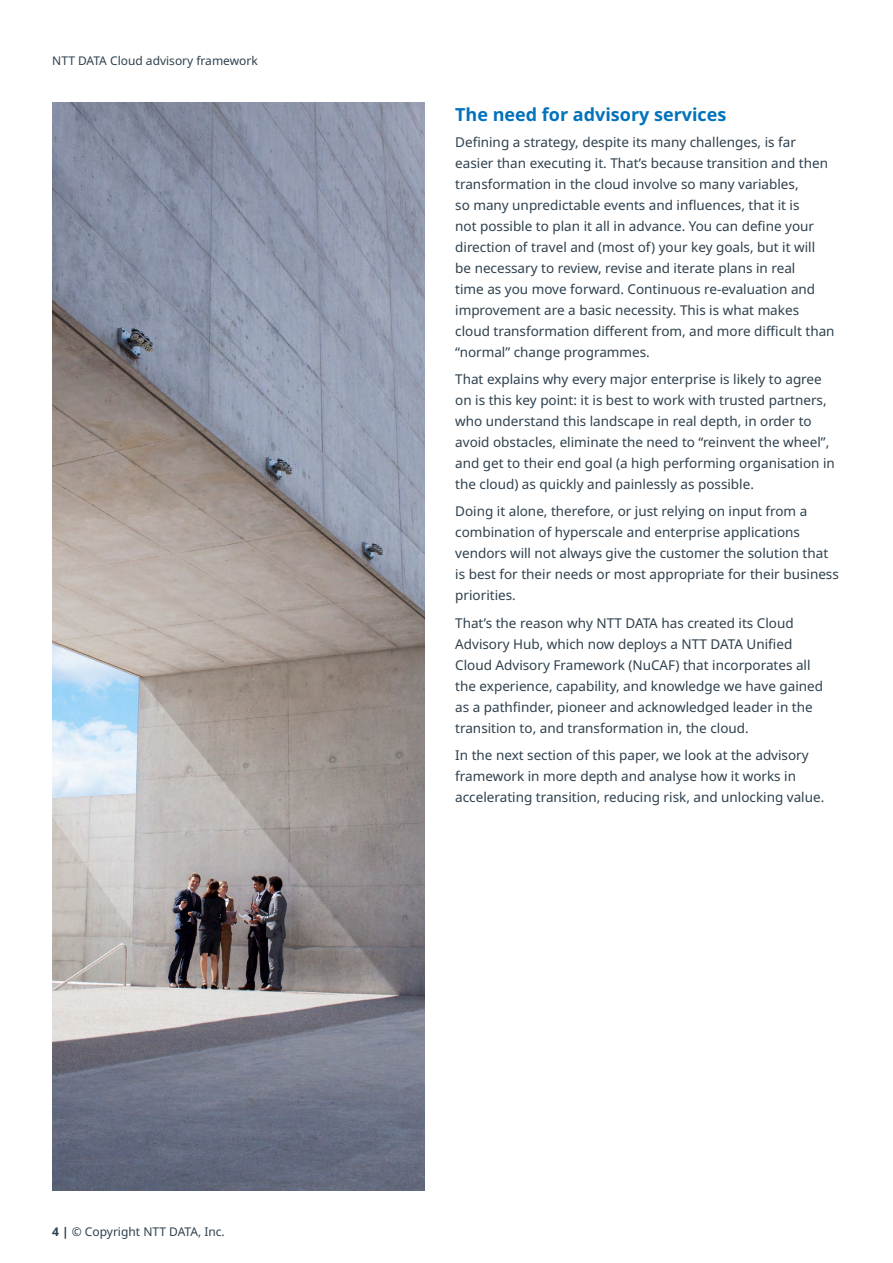
<style>
.page{position:relative;width:893px;height:1263px;background:#fff}
.page>*{position:absolute;margin:0;border:0;box-sizing:border-box;transform-origin:0 0}
.t1{font:700 18px "Noto Sans";color:#0072bc}
.t2{font:13.5px/21px "Noto Sans";color:#2e404d}
.t3{font:12px "Noto Sans";color:#2e404d}
.s1{font-weight:700}
</style>
<div class="page">
<img style="left:52px;top:102px;width:372px;height:1089px">
<p class="t3" style="left:52px;top:52px;width:207px">NTT DATA Cloud advisory framework</p>
<p class="t3" style="left:52px;top:1223px;width:174px"><span class="s1">4 |</span> © Copyright NTT DATA, Inc.</p>
<h1 class="t1" style="left:455px;top:102px;width:273px">The need for advisory services</h1>
<p class="t2" style="left:455px;top:131px;width:381px">Defining a strategy, despite its many challenges, is far easier than executing it. That’s because transition and then transformation in the cloud involve so many variables,<br>so many unpredictable events and influences, that it is<br>not possible to plan it all in advance. You can define your direction of travel and (most of) your key goals, but it will<br>be necessary to review, revise and iterate plans in real<br>time as you move forward. Continuous re-evaluation and improvement are a basic necessity. This is what makes cloud transformation different from, and more difficult than “normal” change programmes.</p>
<p class="t2" style="left:455px;top:369px;width:381px">That explains why every major enterprise is likely to agree on is this key point: it is best to work with trusted partners, who understand this landscape in real depth, in order to avoid obstacles, eliminate the need to “reinvent the wheel”, and get to their end goal (a high performing organisation in the cloud) as quickly and painlessly as possible.</p>
<p class="t2" style="left:455px;top:501px;width:385px">Doing it alone, therefore, or just relying on input from a combination of hyperscale and enterprise applications vendors will not always give the customer the solution that is best for their needs or most appropriate for their business priorities.</p>
<p class="t2" style="left:455px;top:613px;width:369px">That’s the reason why NTT DATA has created its Cloud Advisory Hub, which now deploys a NTT DATA Unified Cloud Advisory Framework (NuCAF) that incorporates all the experience, capability, and knowledge we have gained as a pathfinder, pioneer and acknowledged leader in the transition to, and transformation in, the cloud.</p>
<p class="t2" style="left:455px;top:745px;width:371px">In the next section of this paper, we look at the advisory framework in more depth and analyse how it works in accelerating transition, reducing risk, and unlocking value.</p>
</div>
